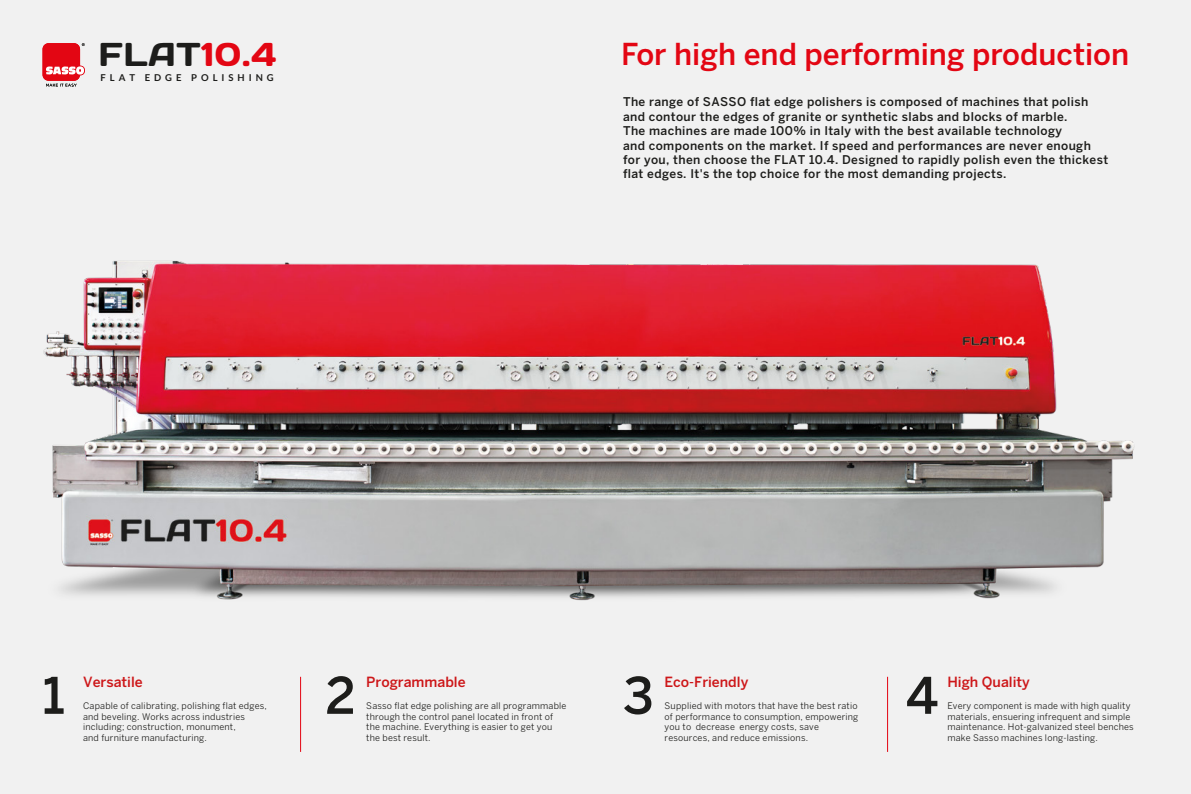
<style>
.page{position:relative;width:1191px;height:794px;background:#f1f1f1}
.page>*{position:absolute;margin:0;border:0;box-sizing:border-box;transform-origin:0 0}
.t1{font:500 50px "Benton Sans";color:#1d1d1b}
.t2{font:33px "Days";letter-spacing:.02em;color:#1d1d1b}
.t3{font:500 30px "Benton Sans";color:#e30613}
.t4{font:500 14px "Benton Sans";color:#cd1719}
.t5{font:500 12px/14.4px "Benton Sans";letter-spacing:.03em;color:#1d1d1b}
.t6{font:700 9.5px "Lato";letter-spacing:.415em;color:#1d1d1b}
.t7{font:9px/10.8px "Benton Sans";letter-spacing:.02em;color:#1d1d1b}
.s1{color:#e30613}
</style>
<div class="page">
<hr style="left:887px;top:677px;width:1px;height:75px;background:#e30613">
<hr style="left:300px;top:677px;width:1px;height:75px;background:#e30613">
<img style="left:43px;top:260px;width:1092px;height:341px">
<svg style="left:43px;top:43px;width:42px;height:44px"></svg>
<h2 class="t2" style="left:98px;top:33px;width:180px">FLAT<span class="s1">10.4</span></h2>
<p class="t6" style="left:100px;top:72px;width:175px">FLAT EDGE POLISHING</p>
<h3 class="t3" style="left:621px;top:36px;width:509px">For high end performing production</h3>
<p class="t5" style="left:623px;top:95px;width:487px">The range of SASSO flat edge polishers is composed of machines that polish and contour the edges of granite or synthetic slabs and blocks of marble.<br>The machines are made 100% in Italy with the best available technology<br>and components on the market. If speed and performances are never enough for you, then choose the FLAT 10.4. Designed to rapidly polish even the thickest flat edges. It's the top choice for the most demanding projects.</p>
<h1 class="t1" style="left:42px;top:666px;width:24px">1</h1>
<h1 class="t1" style="left:325px;top:666px;width:32px">2</h1>
<h1 class="t1" style="left:623px;top:666px;width:32px">3</h1>
<h1 class="t1" style="left:906px;top:666px;width:34px">4</h1>
<h3 class="t4" style="left:83px;top:673px;width:61px">Versatile</h3>
<p class="t7" style="left:83px;top:700px;width:185px">Capable of calibrating, polishing flat edges, and beveling. Works across industries including; construction, monument,<br>and furniture manufacturing.</p>
<h3 class="t4" style="left:366px;top:673px;width:101px">Programmable</h3>
<p class="t7" style="left:366px;top:700px;width:202px">Sasso flat edge polishing are all programmable through the control panel located in front of the machine. Everything is easier to get you the best result.</p>
<h3 class="t4" style="left:664px;top:673px;width:85px">Eco-Friendly</h3>
<p class="t7" style="left:664px;top:700px;width:195px">Supplied with motors that have the best ratio of performance to consumption, empowering you to decrease energy costs, save resources, and reduce emissions.</p>
<h3 class="t4" style="left:947px;top:673px;width:84px">High Quality</h3>
<p class="t7" style="left:947px;top:700px;width:188px">Every component is made with high quality materials, ensuering infrequent and simple maintenance. Hot-galvanized steel benches make Sasso machines long-lasting.</p>
</div>
